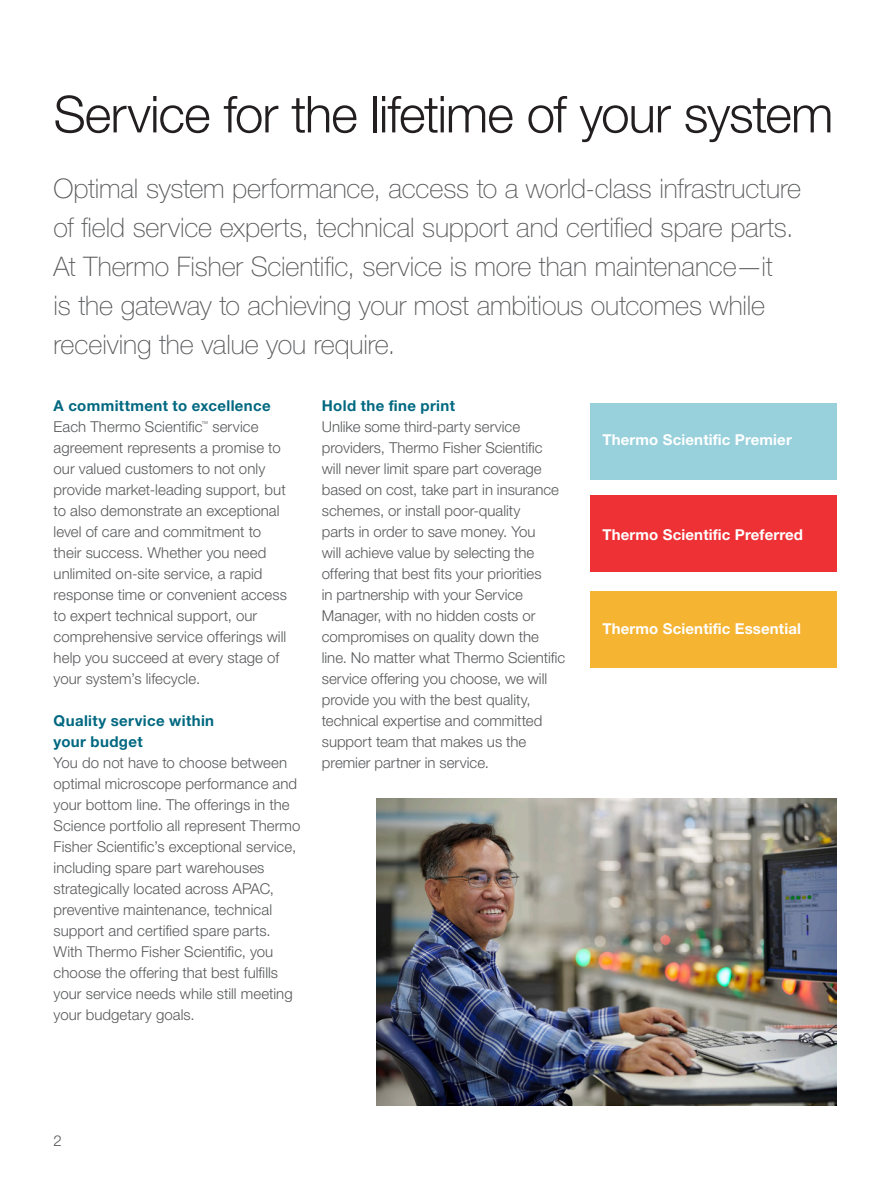
<style>
.page{position:relative;width:891px;height:1188px;background:#fff}
.page>*{position:absolute;margin:0;border:0;box-sizing:border-box;transform-origin:0 0}
.t1{font:300 51px "Helvetica Neue LT Pro";letter-spacing:-.02em;color:#231f20}
.t2{font:100 27px/39px "Helvetica Neue LT Pro";letter-spacing:-.005em;color:#58595b}
.t3{font:300 15px/21px "Helvetica Neue LT Pro";color:#58595b}
.t4{font:700 15px "Helvetica Neue LT Pro";letter-spacing:.01em;color:#fff}
.t5{font:700 15px/21px "Helvetica Neue LT Pro";letter-spacing:.025em;color:#006880}
.t6{font:300 6.75px "Helvetica Neue LT Pro";color:#58595b}
</style>
<div class="page">
<div style="left:590px;top:403px;width:247px;height:76px;background:#98d1dc"></div>
<div style="left:590px;top:496px;width:247px;height:76px;background:#ee3134"></div>
<div style="left:590px;top:591px;width:247px;height:77px;background:#f6b433"></div>
<img style="left:377px;top:798px;width:460px;height:307px">
<h1 class="t1" style="left:54px;top:83px;width:781px">Service for the lifetime of your system</h1>
<p class="t2" style="left:54px;top:168px;width:749px">Optimal system performance, access to a world-class infrastructure of field service experts, technical support and certified spare parts.<br>At Thermo Fisher Scientific, service is more than maintenance—it<br>is the gateway to achieving your most ambitious outcomes while receiving the value you require.</p>
<p class="t5" style="left:54px;top:395px;width:219px">A committment to excellence</p>
<p class="t3" style="left:54px;top:416px;width:151px">Each Thermo Scientific</p>
<p class="t6" style="left:202px;top:419px;width:8px">™</p>
<p class="t3" style="left:54px;top:416px;width:235px;text-indent:159px">service agreement represents a promise to our valued customers to not only provide market-leading support, but to also demonstrate an exceptional level of care and commitment to their success. Whether you need unlimited on-site service, a rapid response time or convenient access to expert technical support, our comprehensive service offerings will help you succeed at every stage of your system’s lifecycle.</p>
<p class="t5" style="left:54px;top:710px;width:162px">Quality service within your budget</p>
<p class="t3" style="left:54px;top:752px;width:248px">You do not have to choose between optimal microscope performance and your bottom line. The offerings in the Science portfolio all represent Thermo Fisher Scientific’s exceptional service, including spare part warehouses strategically located across APAC, preventive maintenance, technical support and certified spare parts.<br>With Thermo Fisher Scientific, you choose the offering that best fulfills your service needs while still meeting your budgetary goals.</p>
<p class="t5" style="left:322px;top:395px;width:135px">Hold the fine print</p>
<p class="t3" style="left:322px;top:416px;width:245px">Unlike some third-party service providers, Thermo Fisher Scientific will never limit spare part coverage based on cost, take part in insurance schemes, or install poor-quality<br>parts in order to save money. You<br>will achieve value by selecting the offering that best fits your priorities<br>in partnership with your Service Manager, with no hidden costs or compromises on quality down the line. No matter what Thermo Scientific service offering you choose, we will provide you with the best quality, technical expertise and committed support team that makes us the premier partner in service.</p>
<p class="t4" style="left:602px;top:431px;width:191px">Thermo Scientific Premier</p>
<p class="t4" style="left:602px;top:525px;width:202px">Thermo Scientific Preferred</p>
<p class="t4" style="left:602px;top:619px;width:200px">Thermo Scientific Essential</p>
<p class="t3" style="left:53px;top:1130px;width:10px">2</p>
</div>
